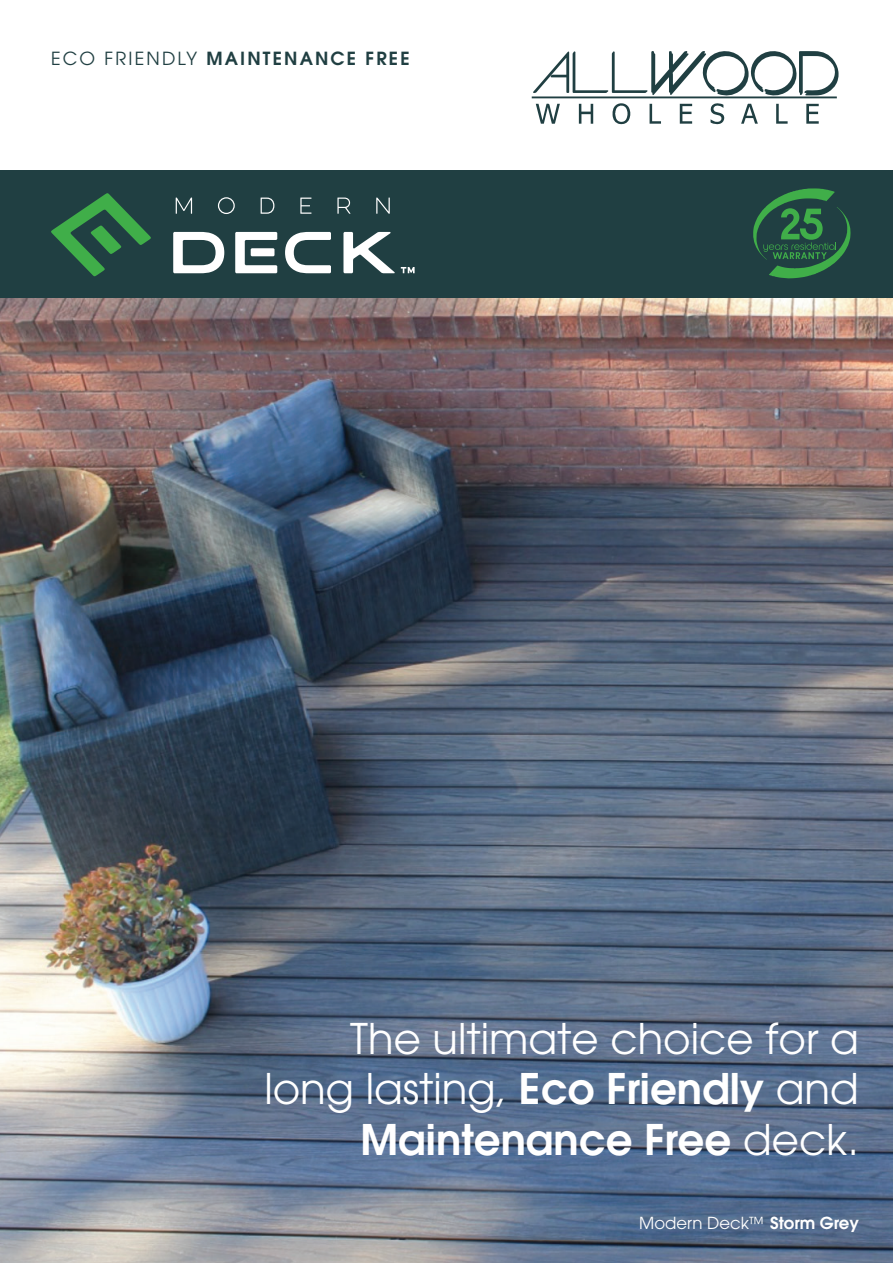
<style>
.page{position:relative;width:893px;height:1263px;background:#fff}
.page>*{position:absolute;margin:0;border:0;box-sizing:border-box;transform-origin:0 0}
.t1{font:600 42px/50.4px "Avant Garde";color:#fff;text-align:right}
.t2{font:42px "Avant Garde";color:#fff}
.t3{font:600 18px "Avant Garde";letter-spacing:.12em;color:#203f42}
.t4{font:16.5px "Avant Garde";color:#fff}
.s1{font-weight:400}
.s2{font-weight:600}
</style>
<div class="page">
<img style="left:0;top:298px;width:893px;height:965px">
<div style="left:0;top:170px;width:893px;height:128px;background:#203f42"></div>
<svg style="left:532px;top:51px;width:307px;height:74px"></svg>
<svg style="left:51px;top:193px;width:100px;height:84px"></svg>
<svg style="left:176px;top:198px;width:16px;height:16px"></svg>
<svg style="left:218px;top:197px;width:17px;height:17px"></svg>
<svg style="left:261px;top:198px;width:13px;height:16px"></svg>
<svg style="left:300px;top:198px;width:11px;height:16px"></svg>
<svg style="left:337px;top:198px;width:13px;height:16px"></svg>
<svg style="left:376px;top:198px;width:14px;height:16px"></svg>
<svg style="left:173px;top:232px;width:51px;height:41px"></svg>
<svg style="left:235px;top:232px;width:42px;height:41px"></svg>
<svg style="left:285px;top:232px;width:46px;height:41px"></svg>
<svg style="left:343px;top:232px;width:52px;height:41px"></svg>
<svg style="left:401px;top:267px;width:14px;height:6px"></svg>
<svg style="left:753px;top:188px;width:98px;height:91px"></svg>
<p class="t3" style="left:51px;top:47px;width:360px"><span class="s1">ECO FRIENDLY</span> MAINTENANCE FREE</p>
<p class="t2" style="left:350px;top:1014px;width:510px">The ultimate choice for a</p>
<p class="t1" style="left:264px;top:1063px;width:596px"><span class="s1">long lasting,</span> Eco Friendly <span class="s1">and<br></span>Maintenance Free <span class="s1">deck.</span></p>
<p class="t4" style="left:639px;top:1214px;width:221px">Modern Deck™ <span class="s2">Storm Grey</span></p>
</div>
